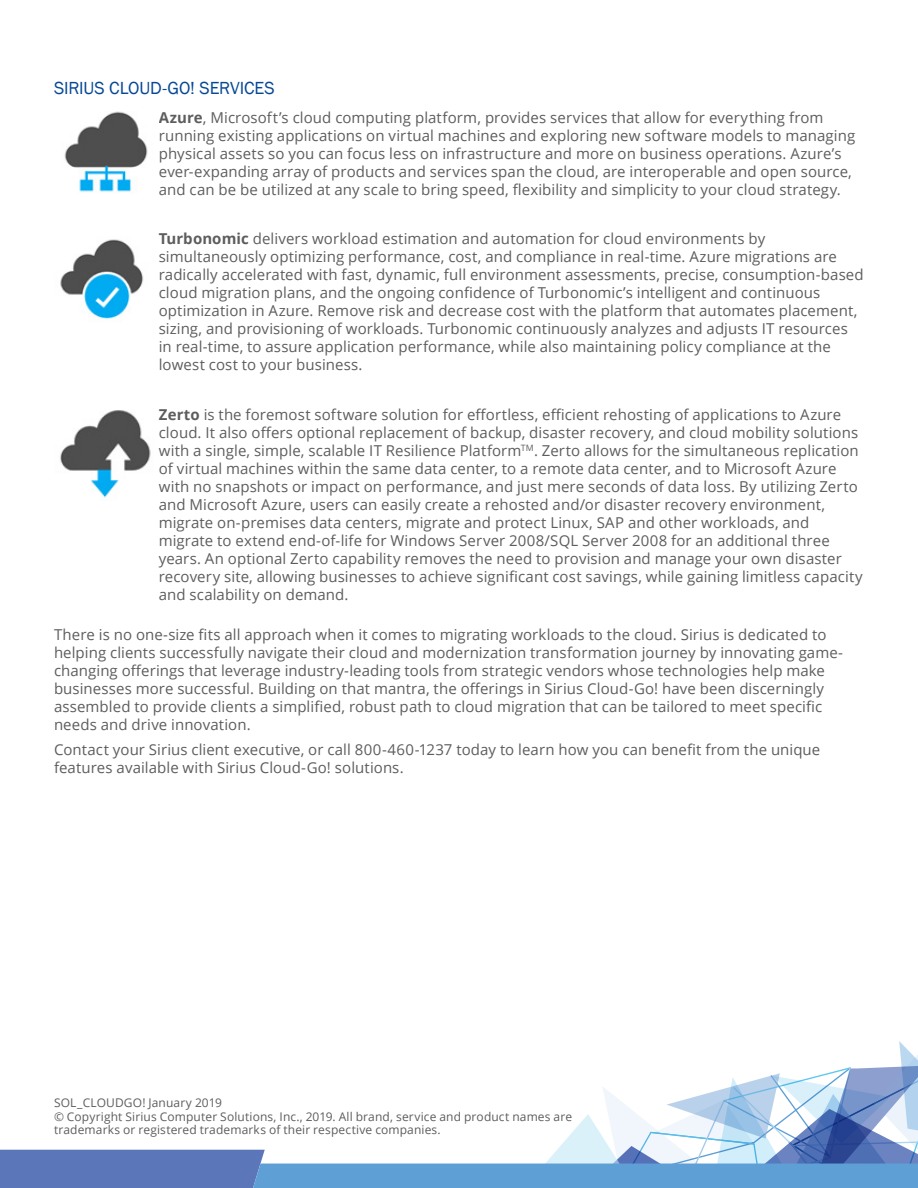
<style>
.page{position:relative;width:918px;height:1188px;background:#fff}
.page>*{position:absolute;margin:0;border:0;box-sizing:border-box;transform-origin:0 0}
.Body_subhead{font:18px "Franklin Gothic";letter-spacing:-.005em;color:#074895}
.Body_copy{font:15px/18px "Open Sans";letter-spacing:.005em;color:#5d5d5d}
.Legal_line{font:12px/13.5px "Open Sans";letter-spacing:.01em;color:#5d5d5d}
.s1{font-weight:700}
</style>
<div class="page">
<svg style="left:0;top:1041px;width:918px;height:147px"></svg>
<img style="left:60px;top:239px;width:84px;height:80px">
<img style="left:60px;top:410px;width:91px;height:88px">
<img style="left:64px;top:111px;width:84px;height:81px">
<p class="Body_subhead" style="left:54px;top:76px;width:222px">SIRIUS CLOUD-GO! SERVICES</p>
<p class="Body_copy" style="left:159px;top:108px;width:698px"><span class="s1">Azure</span>, Microsoft’s cloud computing platform, provides services that allow for everything from running existing applications on virtual machines and exploring new software models to managing physical assets so you can focus less on infrastructure and more on business operations. Azure’s ever-expanding array of products and services span the cloud, are interoperable and open source, and can be be utilized at any scale to bring speed, flexibility and simplicity to your cloud strategy.</p>
<p class="Body_copy" style="left:159px;top:229px;width:707px"><span class="s1">Turbonomic</span> delivers workload estimation and automation for cloud environments by simultaneously optimizing performance, cost, and compliance in real-time. Azure migrations are radically accelerated with fast, dynamic, full environment assessments, precise, consumption-based cloud migration plans, and the ongoing confidence of Turbonomic’s intelligent and continuous optimization in Azure. Remove risk and decrease cost with the platform that automates placement, sizing, and provisioning of workloads. Turbonomic continuously analyzes and adjusts IT resources in real-time, to assure application performance, while also maintaining policy compliance at the lowest cost to your business.</p>
<p class="Body_copy" style="left:159px;top:405px;width:705px"><span class="s1">Zerto</span> is the foremost software solution for effortless, efficient rehosting of applications to Azure cloud. It also offers optional replacement of backup, disaster recovery, and cloud mobility solutions with a single, simple, scalable IT Resilience Platform<sup>TM</sup>. Zerto allows for the simultaneous replication of virtual machines within the same data center, to a remote data center, and to Microsoft Azure with no snapshots or impact on performance, and just mere seconds of data loss. By utilizing Zerto and Microsoft Azure, users can easily create a rehosted and/or disaster recovery environment, migrate on-premises data centers, migrate and protect Linux, SAP and other workloads, and migrate to extend end-of-life for Windows Server 2008/SQL Server 2008 for an additional three years. An optional Zerto capability removes the need to provision and manage your own disaster recovery site, allowing businesses to achieve significant cost savings, while gaining limitless capacity and scalability on demand.</p>
<p class="Body_copy" style="left:54px;top:625px;width:791px">There is no one-size fits all approach when it comes to migrating workloads to the cloud. Sirius is dedicated to helping clients successfully navigate their cloud and modernization transformation journey by innovating game&shy;changing offerings that leverage industry-leading tools from strategic vendors whose technologies help make businesses more successful. Building on that mantra, the offerings in Sirius Cloud-Go! have been discerningly assembled to provide clients a simplified, robust path to cloud migration that can be tailored to meet specific needs and drive innovation.</p>
<p class="Body_copy" style="left:54px;top:740px;width:768px">Contact your Sirius client executive, or call 800-460-1237 today to learn how you can benefit from the unique features available with Sirius Cloud-Go! solutions.</p>
<p class="Legal_line" style="left:54px;top:1096px;width:169px">SOL_CLOUDGO! January 2019</p>
<p class="Legal_line" style="left:54px;top:1109px;width:520px">© Copyright Sirius Computer Solutions, Inc., 2019. All brand, service and product names are trademarks or registered trademarks of their respective companies.</p>
</div>
